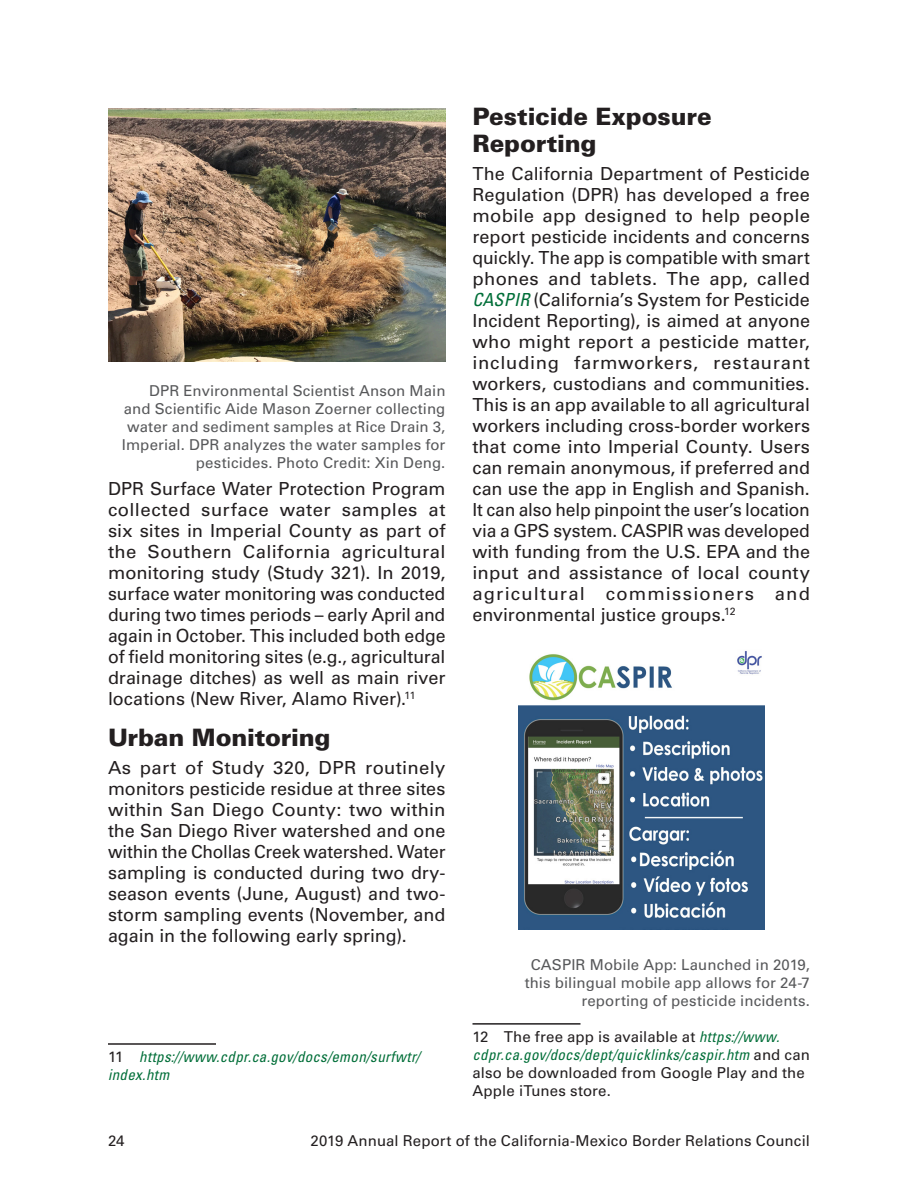
<style>
.page{position:relative;width:918px;height:1188px;background:#fff}
.page>*{position:absolute;margin:0;border:0;box-sizing:border-box;transform-origin:0 0}
.t1{font:900 24px/27px "Univers LT Std";letter-spacing:-.01em;color:#231f20}
.t2{font:18px/21px "Univers LT Std";color:#231f20;text-align:justify}
.t3{font:15px/18px "Univers LT Std";letter-spacing:.005em;color:#57585a;text-align:right}
.t4{font:15px/18px "Univers LT Std";letter-spacing:.005em;color:#231f20}
.t5{font:italic condensed 15px/18px "Univers LT Std";letter-spacing:.025em;color:#006e38}
.s1{font-style:normal;font-stretch:normal;color:#231f20}
.s2{font-style:italic;font-stretch:condensed;color:#006e38}
</style>
<div class="page">
<hr style="left:472px;top:1023px;width:108px;height:2px;background:#231f20">
<hr style="left:108px;top:1043px;width:108px;height:2px;background:#231f20">
<img style="left:108px;top:108px;width:338px;height:253px">
<img style="left:518px;top:651px;width:246px;height:278px">
<p class="t3" style="left:122px;top:381px;width:325px">DPR Environmental Scientist Anson Main and Scientifc Aide Mason Zoerner collecting water and sediment samples at Rice Drain 3, Imperial. DPR analyzes the water samples for pesticides. Photo Credit: Xin Deng.</p>
<p class="t2" style="left:108px;top:479px;width:339px">DPR Surface Water Protection Program collected surface water samples at six sites in Imperial County as part of the Southern California agricultural monitoring study (Study 321). In 2019, surface water monitoring was conducted during two times periods – early April and again in October. This included both edge of feld monitoring sites (e.g., agricultural drainage ditches) as well as main river locations (New River, Alamo River).<sup>11</sup></p>
<h2 class="t1" style="left:108px;top:724px;width:224px">Urban Monitoring</h2>
<p class="t2" style="left:108px;top:757px;width:339px">As part of Study 320, DPR routinely monitors pesticide residue at three sites within San Diego County: two within the San Diego River watershed and one within the Chollas Creek watershed. Water sampling is conducted during two dry&shy;season events (June, August) and two&shy;storm sampling events (November, and again in the following early spring).</p>
<p class="t5" style="left:108px;top:1048px;width:314px"><span class="s1">11</span> https://www.cdpr.ca.gov/docs/emon/surfwtr/ index.htm</p>
<h2 class="t1" style="left:472px;top:103px;width:241px">Pesticide Exposure<br>Reporting</h2>
<p class="t2" style="left:472px;top:163px;width:339px">The California Department of Pesticide Regulation (DPR) has developed a free mobile app designed to help people report pesticide incidents and concerns quickly. The app is compatible with smart phones and tablets. The app, called <span class="s2">CASPIR</span> (California’s System for Pesticide Incident Reporting), is aimed at anyone who might report a pesticide matter, including farmworkers, restaurant workers, custodians and communities.<br>This is an app available to all agricultural workers including cross-border workers that come into Imperial County. Users can remain anonymous, if preferred and can use the app in English and Spanish.<br>It can also help pinpoint the user’s location via a GPS system. CASPIR was developed with funding from the U.S. EPA and the input and assistance of local county agricultural commissioners and environmental justice groups.<sup>12</sup></p>
<p class="t3" style="left:525px;top:956px;width:287px">CASPIR Mobile App: Launched in 2019, this bilingual mobile app allows for 24‐7 reporting of pesticide incidents.</p>
<p class="t4" style="left:473px;top:1028px;width:339px">12 The free app is available at <span class="s2">https://www. cdpr.ca.gov/docs/dept/quicklinks/caspir.htm</span> and can also be downloaded from Google Play and the Apple iTunes store.</p>
<p class="t4" style="left:108px;top:1132px;width:18px">24</p>
<p class="t4" style="left:311px;top:1132px;width:501px">2019 Annual Report of the California-Mexico Border Relations Council</p>
</div>
